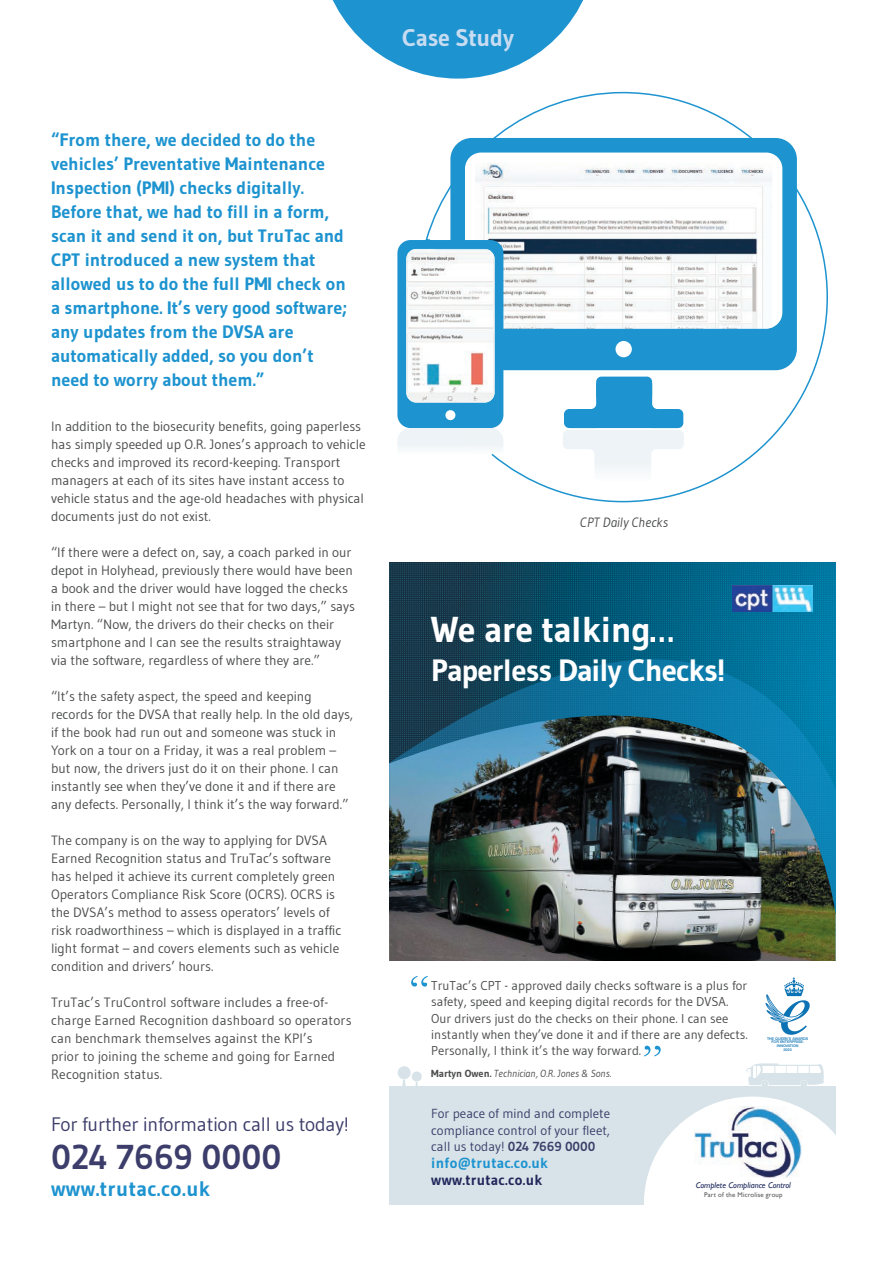
<style>
.page{position:relative;width:893px;height:1263px;background:#fff}
.page>*{position:absolute;margin:0;border:0;box-sizing:border-box;transform-origin:0 0}
.t1{font:700 36px "Gudea";letter-spacing:-.01em;color:#fff}
.t2{font:700 34.5px "Gudea";color:#3c3d6a}
.t3{font:700 30.75px "Gudea";letter-spacing:-.03em;color:#fff}
.t4{font:700 24px "Gudea";letter-spacing:-.01em;color:#c7dcf1}
.t5{font:700 21px "Gudea";letter-spacing:.02em;color:#1d93cf}
.t6{font:19.5px "Gudea";letter-spacing:-.01em;color:#3c3d6a}
.t7{font:700 18px/24px "Gudea";color:#1d93cf}
.t8{font:700 14.7px "Gudea";letter-spacing:.02em;color:#1d93cf}
.t9{font:700 14.7px "Gudea";letter-spacing:.02em;color:#22275c}
.t10{font:13.5px/18px "Gudea";color:#4b4c4d}
.t11{font:italic 13.5px "Gudea";color:#4b4c4d}
.t12{font:13.2px/16.4px "Gudea";color:#3c3d6a;text-align:justify}
.t13{font:12.9px/16.2px "Gudea";color:#4b4c4d}
.t14{font:italic 10.2px "Gudea";color:#4b4c4d}
.t15{font:italic 8.55px "Gill Sans";color:#202c5e}
.t16{font:6.9px "Gill Sans";letter-spacing:.02em;color:#57585a}
.t17{font:500 3.6px/3.6px "Helvetica Neue LT Pro";color:#0b72b4;text-align:center}
.s1{font-weight:700;font-style:normal}
.s2{font-weight:700}
</style>
<div class="page">
<svg style="left:332px;top:0;width:252px;height:79px"></svg>
<img style="left:389px;top:562px;width:447px;height:92px">
<svg style="left:389px;top:654px;width:447px;height:61px;background:#0b6488"></svg>
<img style="left:389px;top:715px;width:447px;height:246px">
<div style="left:389px;top:1087px;width:447px;height:118px;background:#d7e3e8"></div>
<div style="left:398px;top:1066px;width:13px;height:13px;background:#d7e3e8;border-radius:50%"></div>
<svg style="left:402px;top:1080px;width:4px;height:7px"></svg>
<div style="left:412px;top:1071px;width:10px;height:10px;background:#d7e3e8;border-radius:50%"></div>
<svg style="left:415px;top:1082px;width:3px;height:5px"></svg>
<svg style="left:644px;top:1096px;width:192px;height:109px"></svg>
<img style="left:694px;top:1107px;width:108px;height:70px">
<svg style="left:746px;top:1063px;width:78px;height:24px"></svg>
<svg style="left:651px;top:637px;width:22px;height:5px"></svg>
<img style="left:732px;top:586px;width:81px;height:26px">
<svg style="left:411px;top:976px;width:17px;height:10px"></svg>
<svg style="left:644px;top:1046px;width:17px;height:10px"></svg>
<svg style="left:766px;top:977px;width:44px;height:58px"></svg>
<svg style="left:425px;top:91px;width:403px;height:412px"></svg>
<div style="left:450px;top:138px;width:347px;height:232px;background:#1d93cf;border-radius:21px"></div>
<div style="left:465px;top:153px;width:317px;height:176px;background:#fff;border-radius:16px"></div>
<img style="left:475px;top:163px;width:297px;height:166px">
<div style="left:596px;top:377px;width:56px;height:24px;background:#1d93cf;border-radius:5px"></div>
<svg style="left:563px;top:383px;width:121px;height:99px"></svg>
<div style="left:615px;top:341px;width:17px;height:16px;background:#fff;border-radius:50%"></div>
<div style="left:397px;top:240px;width:106px;height:188px;background:#1d93cf;border-radius:13px"></div>
<div style="left:445px;top:410px;width:10px;height:10px;background:#fff;border-radius:50%"></div>
<img style="left:406px;top:249px;width:88px;height:153px">
<svg style="left:397px;top:428px;width:106px;height:26px"></svg>
<h3 class="t4" style="left:402px;top:22px;width:113px">Case Study</h3>
<p class="t7" style="left:51px;top:128px;width:298px">“From there, we decided to do the vehicles’ Preventative Maintenance Inspection (PMI) checks digitally.<br>Before that, we had to fill in a form, scan it and send it on, but TruTac and CPT introduced a new system that allowed us to do the full PMI check on a smartphone. It’s very good software; any updates from the DVSA are automatically added, so you don’t need to worry about them.”</p>
<p class="t10" style="left:51px;top:417px;width:316px">In addition to the biosecurity benefits, going paperless has simply speeded up O.R. Jones’s approach to vehicle checks and improved its record-keeping. Transport managers at each of its sites have instant access to vehicle status and the age-old headaches with physical documents just do not exist.</p>
<p class="t10" style="left:51px;top:543px;width:306px">“If there were a defect on, say, a coach parked in our depot in Holyhead, previously there would have been a book and the driver would have logged the checks in there – but I might not see that for two days,” says Martyn. “Now, the drivers do their checks on their smartphone and I can see the results straightaway via the software, regardless of where they are.”</p>
<p class="t10" style="left:51px;top:687px;width:304px">“It’s the safety aspect, the speed and keeping records for the DVSA that really help. In the old days, if the book had run out and someone was stuck in York on a tour on a Friday, it was a real problem – but now, the drivers just do it on their phone. I can instantly see when they’ve done it and if there are any defects. Personally, I think it’s the way forward.”</p>
<p class="t10" style="left:51px;top:831px;width:292px">The company is on the way to applying for DVSA Earned Recognition status and TruTac’s software has helped it achieve its current completely green Operators Compliance Risk Score (OCRS). OCRS is the DVSA’s method to assess operators’ levels of risk roadworthiness – which is displayed in a traffic light format – and covers elements such as vehicle condition and drivers’ hours.</p>
<p class="t10" style="left:51px;top:993px;width:302px">TruTac’s TruControl software includes a free-of&shy;charge Earned Recognition dashboard so operators can benchmark themselves against the KPI’s<br>prior to joining the scheme and going for Earned Recognition status.</p>
<h3 class="t6" style="left:51px;top:1112px;width:299px">For further information call us today!</h3>
<h2 class="t2" style="left:51px;top:1135px;width:232px">024 7669 0000</h2>
<h3 class="t5" style="left:51px;top:1175px;width:161px">www.trutac.co.uk</h3>
<p class="t15" style="left:696px;top:1180px;width:97px">Complete Compliance Control</p>
<p class="t11" style="left:580px;top:513px;width:90px">CPT Daily Checks</p>
<h1 class="t1" style="left:431px;top:607px;width:221px">We are talking</h1>
<h3 class="t3" style="left:431px;top:651px;width:295px">Paperless Daily Checks!</h3>
<p class="t13" style="left:431px;top:977px;width:318px">TruTac’s CPT - approved daily checks software is a plus for safety, speed and keeping digital records for the DVSA.<br>Our drivers just do the checks on their phone. I can see instantly when they’ve done it and if there are any defects.<br>Personally, I think it’s the way forward.</p>
<p class="t14" style="left:431px;top:1067px;width:182px"><span class="s1">Martyn Owen.</span> Technician, O.R. Jones &amp; Sons.</p>
<p class="t17" style="left:767px;top:1036px;width:43px">THE QUEEN’S AWARDS<br>FOR ENTERPRISE:<br>INNOVATION<br>2020</p>
<p class="t12" style="left:431px;top:1105px;width:180px">For peace of mind and complete compliance control of your fleet, call us today! <span class="s2">024 7669 0000</span></p>
<p class="t8" style="left:431px;top:1153px;width:118px">info@trutac.co.uk</p>
<p class="t9" style="left:431px;top:1170px;width:113px">www.trutac.co.uk</p>
<p class="t16" style="left:704px;top:1191px;width:80px">Part of the Microlise group</p>
</div>
